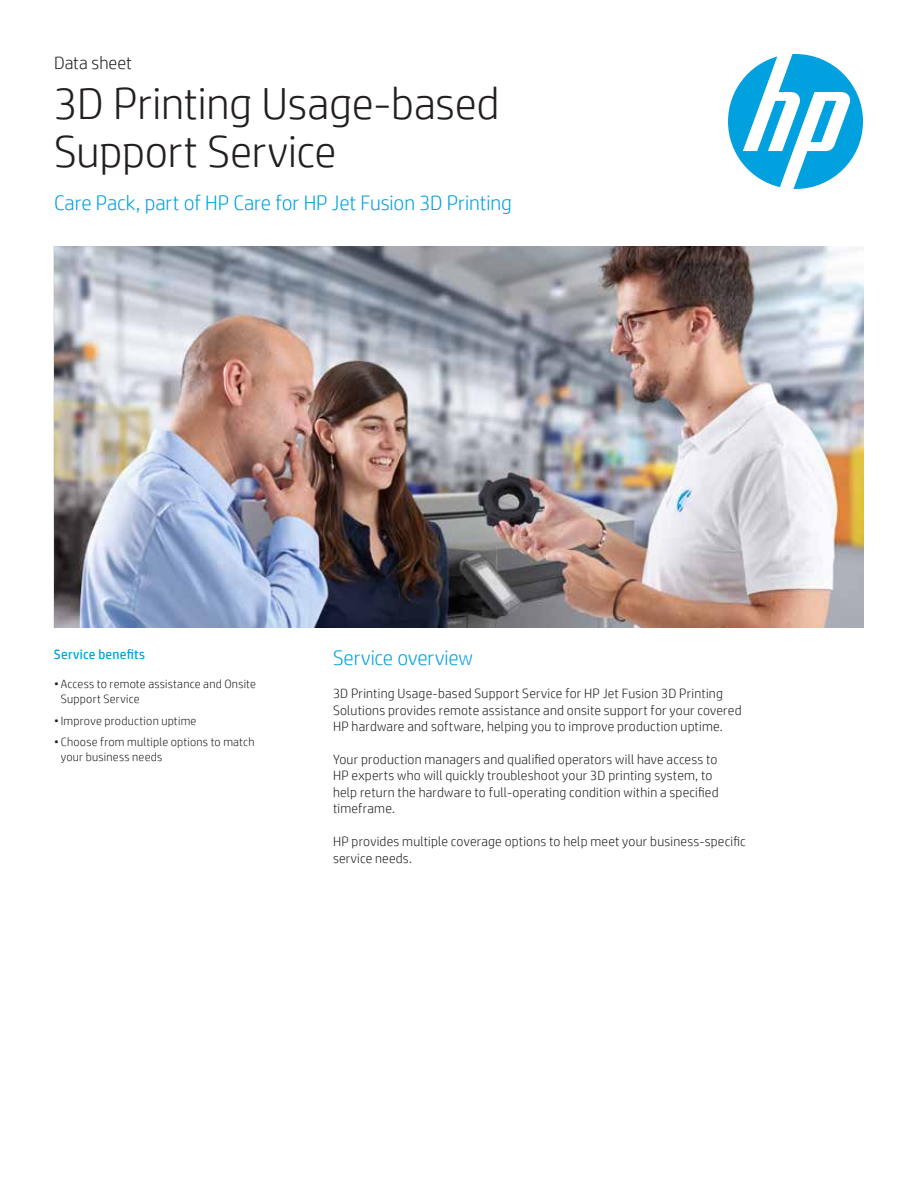
<style>
.page{position:relative;width:918px;height:1188px;background:#fff}
.page>*{position:absolute;margin:0;border:0;box-sizing:border-box;transform-origin:0 0}
.t1{font:300 45px/48px "HP Simplified";letter-spacing:-.005em;color:#231f20}
.t2{font:300 21px "HP Simplified";letter-spacing:-.005em;color:#00a1de}
.t3{font:300 18px "HP Simplified";color:#231f20}
.t4{font:300 13.5px/16.5px "HP Simplified";letter-spacing:.015em;color:#231f20}
.t5{font:13.5px "HP Simplified";letter-spacing:.015em;color:#00a1de}
.t6{font:300 12px/15px "HP Simplified";letter-spacing:.02em;color:#231f20}
</style>
<div class="page">
<svg style="left:728px;top:54px;width:135px;height:135px"></svg>
<img style="left:54px;top:246px;width:810px;height:382px">
<h3 class="t3" style="left:54px;top:51px;width:79px">Data sheet</h3>
<h1 class="t1" style="left:54px;top:78px;width:447px">3D Printing Usage-based<br>Support Service</h1>
<h2 class="t2" style="left:54px;top:189px;width:459px">Care Pack, part of HP Care for HP Jet Fusion 3D Printing</h2>
<p class="t5" style="left:54px;top:646px;width:93px">Service benefits</p>
<p class="t6" style="left:61px;top:676px;width:197px;text-indent:-7px">• Access to remote assistance and Onsite<br>Support Service</p>
<p class="t6" style="left:54px;top:713px;width:144px">•Improve production uptime</p>
<p class="t6" style="left:61px;top:734px;width:195px;text-indent:-7px">• Choose from multiple options to match your business needs</p>
<h2 class="t2" style="left:333px;top:644px;width:142px">Service overview</h2>
<p class="t4" style="left:333px;top:685px;width:410px">3D Printing Usage-based Support Service for HP Jet Fusion 3D Printing<br>Solutions provides remote assistance and onsite support for your covered<br>HP hardware and software, helping you to improve production uptime.</p>
<p class="t4" style="left:333px;top:751px;width:387px">Your production managers and qualified operators will have access to HP experts who will quickly troubleshoot your 3D printing system, to help return the hardware to full-operating condition within a specified timeframe.</p>
<p class="t4" style="left:333px;top:833px;width:414px">HP provides multiple coverage options to help meet your business-specific service needs.</p>
</div>
